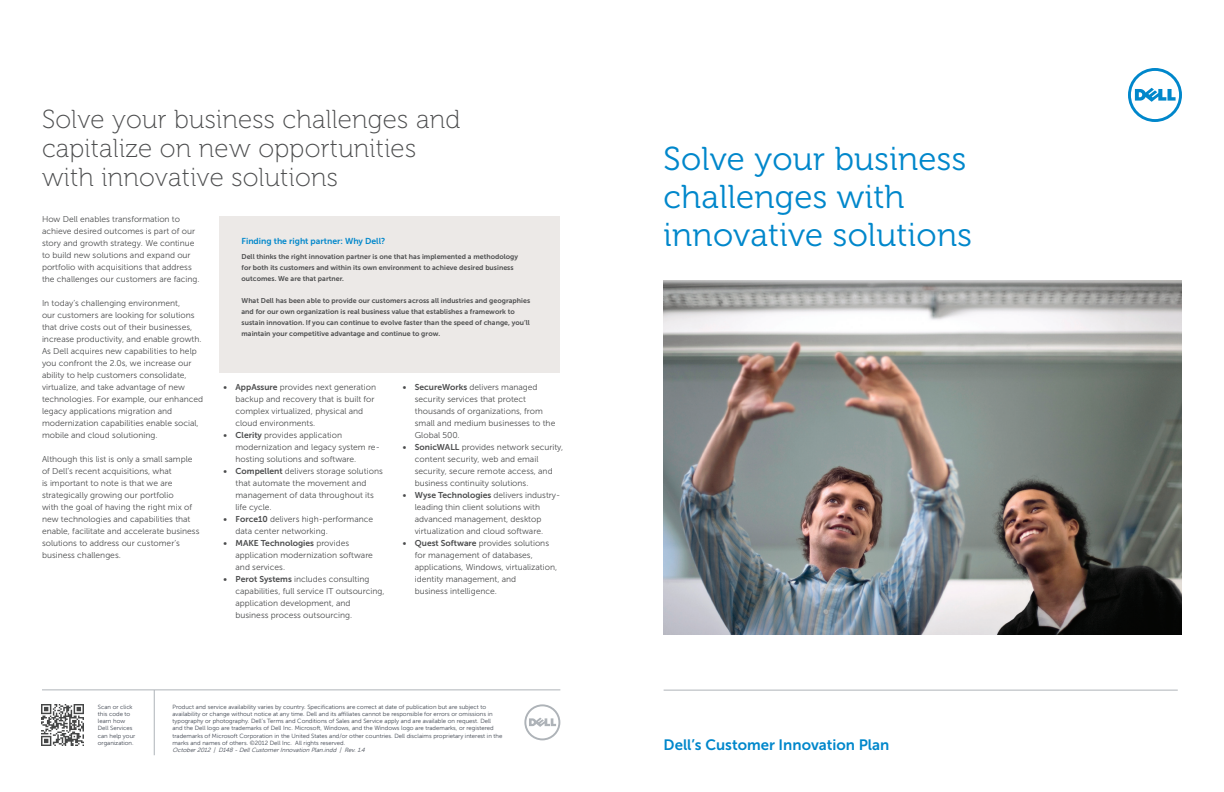
<style>
.page{position:relative;width:1224px;height:792px;background:#fff}
.page>*{position:absolute;margin:0;border:0;box-sizing:border-box;transform-origin:0 0}
.t1{font:33px/38px "Museo For Dell 300";letter-spacing:.01em;color:#0087cb}
.t2{font:26px/29px "Museo For Dell 100";letter-spacing:.01em;color:#4b4c4d}
.t3{font:15px "Museo Sans For Dell 700";color:#0087cb}
.t4{font:8.6px "Museo Sans For Dell 700";color:#0087cb}
.t5{font:8.5px/12px "Museo Sans For Dell 300";color:#4b4c4d}
.t6{font:8.5px "Museo Sans For Dell 700";color:#4b4c4d}
.t7{font:7px/11px "Museo Sans For Dell 700";letter-spacing:.005em;color:#4b4c4d}
.t8{font:6px/7.2px "Museo Sans For Dell";color:#3e444f}
.t9{font:italic 6px "Museo Sans For Dell";color:#3e444f}
.s1{font-family:"Museo Sans For Dell 700"}
.s2{font-family:"Museo Sans For Dell 300"}
</style>
<div class="page">
<hr style="left:42px;top:690px;width:518px;height:1px;background:#aeb3b8">
<hr style="left:664px;top:690px;width:514px;height:1px;background:#aeb3b8">
<svg style="left:524px;top:704px;width:36px;height:36px"></svg>
<img style="left:664px;top:280px;width:518px;height:355px">
<div style="left:220px;top:216px;width:340px;height:157px;background:#ece9e7"></div>
<svg style="left:1128px;top:68px;width:54px;height:54px"></svg>
<hr style="left:154px;top:690px;width:1px;height:65px;background:#aeb3b8">
<img style="left:42px;top:704px;width:41px;height:41px">
<h2 class="t2" style="left:42px;top:105px;width:420px">Solve your business challenges and capitalize on new opportunities with innovative solutions</h2>
<p class="t5" style="left:42px;top:213px;width:159px">How Dell enables transformation to achieve desired outcomes is part of our story and growth strategy. We continue to build new solutions and expand our portfolio with acquisitions that address the challenges our customers are facing.</p>
<p class="t5" style="left:42px;top:297px;width:163px">In today’s challenging environment,<br>our customers are looking for solutions that drive costs out of their businesses, increase productivity, and enable growth.<br>As Dell acquires new capabilities to help you confront the 2.0s, we increase our ability to help customers consolidate, virtualize, and take advantage of new technologies. For example, our enhanced legacy applications migration and modernization capabilities enable social, mobile and cloud solutioning.</p>
<p class="t5" style="left:42px;top:453px;width:159px">Although this list is only a small sample of Dell’s recent acquisitions, what<br>is important to note is that we are strategically growing our portfolio<br>with the goal of having the right mix of new technologies and capabilities that enable, facilitate and accelerate business solutions to address our customer’s business challenges.</p>
<p class="t4" style="left:242px;top:237px;width:145px">Finding the right partner: Why Dell?</p>
<p class="t7" style="left:242px;top:252px;width:278px">Dell thinks the right innovation partner is one that has implemented a methodology for both its customers and within its own environment to achieve desired business outcomes. We are that partner.</p>
<p class="t7" style="left:242px;top:296px;width:290px">What Dell has been able to provide our customers across all industries and geographies and for our own organization is real business value that establishes a framework to sustain innovation. If you can continue to evolve faster than the speed of change, you’ll maintain your competitive advantage and continue to grow.</p>
<p class="t5" style="left:236px;top:382px;width:142px;text-indent:-12px"><span class="s1">• AppAssure</span> provides next generation backup and recovery that is built for complex virtualized, physical and cloud environments.</p>
<p class="t5" style="left:236px;top:430px;width:146px;text-indent:-12px"><span class="s1">• Clerity</span> provides application modernization and legacy system re&shy;hosting solutions and software.</p>
<p class="t5" style="left:236px;top:466px;width:149px;text-indent:-12px"><span class="s1">• Compellent</span> delivers storage solutions that automate the movement and management of data throughout its life cycle.</p>
<p class="t5" style="left:236px;top:514px;width:139px;text-indent:-12px"><span class="s1">• Force10</span> delivers high-performance data center networking.</p>
<p class="t6" style="left:224px;top:539px;width:127px">• MAKE Technologies <span class="s2">provides</span></p>
<p class="t5" style="left:236px;top:550px;width:139px">application modernization software and services.</p>
<p class="t5" style="left:236px;top:574px;width:151px;text-indent:-12px"><span class="s1">• Perot Systems</span> includes consulting capabilities, full service IT outsourcing, application development, and business process outsourcing.</p>
<p class="t5" style="left:415px;top:382px;width:142px;text-indent:-12px"><span class="s1">• SecureWorks</span> delivers managed security services that protect thousands of organizations, from small and medium businesses to the<br>Global 500.</p>
<p class="t5" style="left:415px;top:442px;width:150px;text-indent:-12px"><span class="s1">• SonicWALL</span> provides network security, content security, web and email security, secure remote access, and business continuity solutions.</p>
<p class="t6" style="left:403px;top:491px;width:159px">• Wyse Technologies <span class="s2">delivers industry-</span></p>
<p class="t5" style="left:415px;top:502px;width:130px">leading thin client solutions with advanced management, desktop virtualization and cloud software.</p>
<p class="t5" style="left:415px;top:538px;width:144px;text-indent:-12px"><span class="s1">• Quest Software</span> provides solutions for management of databases, applications, Windows, virtualization, identity management, and<br>business intelligence.</p>
<p class="t8" style="left:98px;top:703px;width:39px">Scan or click this code to learn how<br>Dell Services can help your organization.</p>
<p class="t8" style="left:172px;top:703px;width:331px">Product and service availability varies by country. Specifications are correct at date of publication but are subject to availability or change without notice at any time. Dell and its affiliates cannot be responsible for errors or omissions in typography or photography. Dell’s Terms and Conditions of Sales and Service apply and are available on request. Dell and the Dell logo are trademarks of Dell Inc. Microsoft, Windows, and the Windows logo are trademarks, or registered trademarks of Microsoft Corporation in the United States and/or other countries. Dell disclaims proprietary interest in the marks and names of others. ©2012 Dell Inc. All rights reserved.</p>
<p class="t9" style="left:172px;top:747px;width:196px">October2012 | D148 -DellCustomerInnovation Plan.indd | Rev.1.4</p>
<h1 class="t1" style="left:664px;top:140px;width:304px">Solve your business challenges with</h1>
<h1 class="t1" style="left:664px;top:216px;width:310px">innovative solutions</h1>
<h3 class="t3" style="left:664px;top:736px;width:227px">Dell’s Customer Innovation Plan</h3>
</div>
